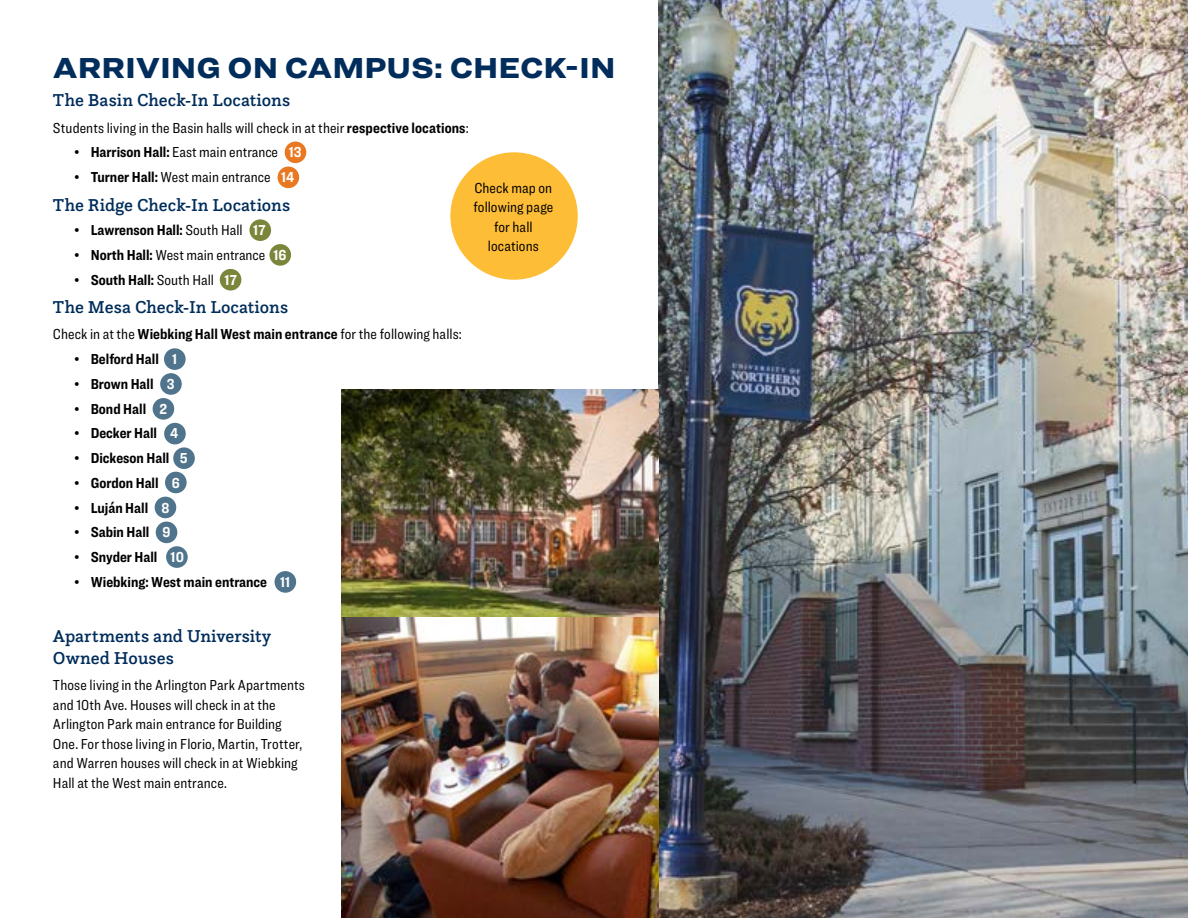
<style>
.page{position:relative;width:1188px;height:918px;background:#fff}
.page>*{position:absolute;margin:0;border:0;box-sizing:border-box;transform-origin:0 0}
.t1{font:900 30px "Ringside Wide";color:#002d5b}
.t2{font:500 18px/21.6px "Questa Slab";color:#002d5b}
.t3{font:15px/19.5px "Ringside Condensed";letter-spacing:.005em;color:#000}
.t4{font:700 15px "Ringside Condensed";color:#000}
.s1{font-weight:700}
.s2{font-weight:700;color:#fff}
.s3{font-weight:400}
.s4{color:#fff}
</style>
<div class="page">
<div style="left:285px;top:142px;width:21px;height:21px;background:#e97822;border-radius:50%"></div>
<div style="left:278px;top:167px;width:21px;height:21px;background:#e97822;border-radius:50%"></div>
<div style="left:220px;top:269px;width:21px;height:22px;background:#7b863a;border-radius:50%"></div>
<div style="left:269px;top:244px;width:22px;height:22px;background:#7b863a;border-radius:50%"></div>
<div style="left:164px;top:348px;width:22px;height:22px;background:#4f748b;border-radius:50%"></div>
<div style="left:160px;top:373px;width:22px;height:22px;background:#4f748b;border-radius:50%"></div>
<div style="left:153px;top:398px;width:21px;height:22px;background:#4f748b;border-radius:50%"></div>
<div style="left:164px;top:423px;width:22px;height:21px;background:#4f748b;border-radius:50%"></div>
<div style="left:173px;top:447px;width:22px;height:22px;background:#4f748b;border-radius:50%"></div>
<div style="left:166px;top:546px;width:22px;height:22px;background:#4f748b;border-radius:50%"></div>
<div style="left:165px;top:472px;width:22px;height:21px;background:#4f748b;border-radius:50%"></div>
<div style="left:155px;top:497px;width:21px;height:21px;background:#4f748b;border-radius:50%"></div>
<div style="left:156px;top:522px;width:21px;height:21px;background:#4f748b;border-radius:50%"></div>
<div style="left:275px;top:571px;width:21px;height:22px;background:#4f748b;border-radius:50%"></div>
<div style="left:249px;top:219px;width:22px;height:22px;background:#7b863a;border-radius:50%"></div>
<div style="left:450px;top:152px;width:128px;height:128px;background:#febd36;border-radius:50%"></div>
<img style="left:658px;top:0;width:530px;height:918px">
<img style="left:342px;top:389px;width:316px;height:529px">
<h1 class="t1" style="left:53px;top:45px;width:564px">ARRIVING ON CAMPUS: CHECK-IN</h1>
<p class="t2" style="left:53px;top:89px;width:239px">The Basin Check-In Locations</p>
<p class="t3" style="left:53px;top:118px;width:417px">Students living in the Basin halls will check in at their <span class="s1">respective locations</span>:</p>
<p class="t3" style="left:75px;top:143px;width:229px"><span class="s1">• Harrison Hall:</span> East main entrance <span class="s2">13</span></p>
<p class="t3" style="left:75px;top:167px;width:221px"><span class="s1">• Turner Hall:</span> West main entrance <span class="s2">14</span></p>
<p class="t2" style="left:53px;top:193px;width:239px">The Ridge Check-In Locations</p>
<p class="t4" style="left:75px;top:220px;width:193px">• Lawrenson Hall: <span class="s3">South Hall</span> <span class="s4">17</span></p>
<p class="t3" style="left:75px;top:245px;width:213px"><span class="s1">• North Hall:</span> West main entrance <span class="s2">16</span></p>
<p class="t4" style="left:75px;top:269px;width:164px">• South Hall: <span class="s3">South Hall</span> <span class="s4">17</span></p>
<p class="t2" style="left:53px;top:296px;width:237px">The Mesa Check-In Locations</p>
<p class="t3" style="left:53px;top:324px;width:411px">Check in at the <span class="s1">Wiebking Hall West main entrance</span> for the following halls:</p>
<p class="t4" style="left:75px;top:349px;width:104px">• Belford Hall <span class="s4">1</span></p>
<p class="t4" style="left:75px;top:373px;width:102px">• Brown Hall <span class="s4">3</span></p>
<p class="t4" style="left:75px;top:398px;width:94px">• Bond Hall <span class="s4">2</span></p>
<p class="t4" style="left:75px;top:423px;width:105px">• Decker Hall <span class="s4">4</span></p>
<p class="t4" style="left:75px;top:448px;width:115px">• Dickeson Hall <span class="s4">5</span></p>
<p class="t4" style="left:75px;top:472px;width:107px">• Gordon Hall <span class="s4">6</span></p>
<p class="t4" style="left:75px;top:497px;width:96px">• Luján Hall <span class="s4">8</span></p>
<p class="t4" style="left:75px;top:522px;width:98px">• Sabin Hall <span class="s4">9</span></p>
<p class="t4" style="left:75px;top:547px;width:111px">• Snyder Hall <span class="s4">10</span></p>
<p class="t4" style="left:75px;top:571px;width:249px">• Wiebking: West main entrance <span class="s4">11 6 8</span></p>
<p class="t3" style="left:473px;top:178px;width:81px;text-align:center">Check map on following page for hall locations</p>
<p class="t2" style="left:53px;top:625px;width:220px">Apartments and University<br>Owned Houses</p>
<p class="t3" style="left:53px;top:675px;width:254px">Those living in the Arlington Park Apartments and 10th Ave. Houses will check in at the Arlington Park main entrance for Building One. For those living in Florio, Martin, Trotter, and Warren houses will check in at Wiebking Hall at the West main entrance.</p>
</div>
